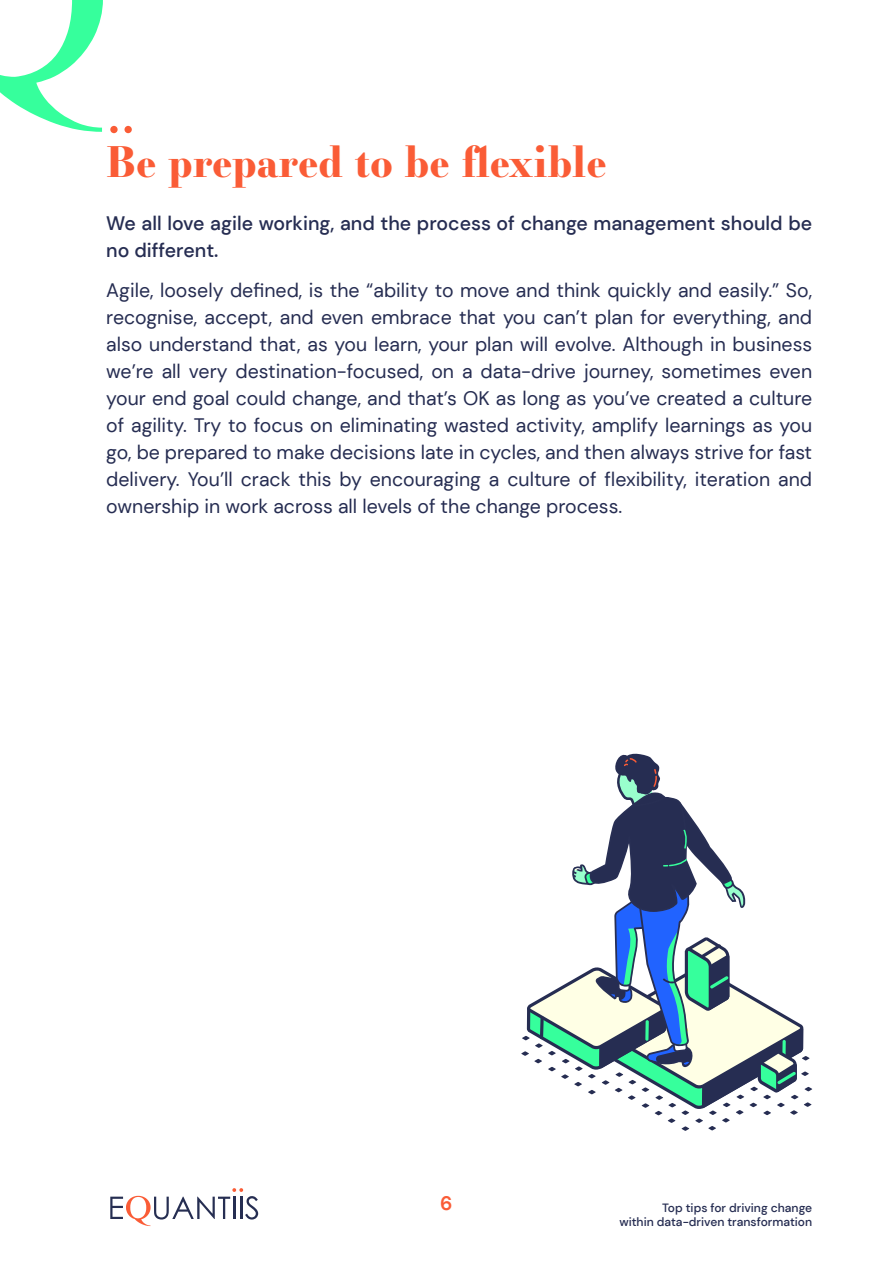
<style>
.page{position:relative;width:893px;height:1263px;background:#fff}
.page>*{position:absolute;margin:0;border:0;box-sizing:border-box;transform-origin:0 0}
.t1{font:700 42px "Essonnes Display";color:#fa5c36}
.t2{font:19.5px/27px "DM Sans";color:#262d52;text-align:justify}
.t3{font:500 19.5px/27px "DM Sans";color:#262d52}
.t4{font:700 19.5px "DM Sans";color:#fa5c36}
.t5{font:500 12px/14.2px "DM Sans";color:#262d52;text-align:right}
</style>
<div class="page">
<svg style="left:0;top:0;width:103px;height:132px"></svg>
<div style="left:110px;top:126px;width:8px;height:7px;background:#fa5c36;border-radius:50%"></div>
<div style="left:124px;top:126px;width:8px;height:7px;background:#fa5c36;border-radius:50%"></div>
<svg style="left:110px;top:1188px;width:148px;height:38px"></svg>
<svg style="left:521px;top:754px;width:291px;height:377px"></svg>
<p class="t1" style="left:106px;top:132px;width:502px">Be prepared to be flexible</p>
<p class="t3" style="left:106px;top:210px;width:707px">We all love agile working, and the process of change management should be no different.</p>
<p class="t2" style="left:106px;top:277px;width:707px">Agile, loosely defined, is the “ability to move and think quickly and easily.” So, recognise, accept, and even embrace that you can’t plan for everything, and also understand that, as you learn, your plan will evolve. Although in business we’re all very destination-focused, on a data-drive journey, sometimes even your end goal could change, and that’s OK as long as you’ve created a culture of agility. Try to focus on eliminating wasted activity, amplify learnings as you go, be prepared to make decisions late in cycles, and then always strive for fast delivery. You’ll crack this by encouraging a culture of flexibility, iteration and ownership in work across all levels of the change process.</p>
<p class="t4" style="left:440px;top:1191px;width:14px">6</p>
<p class="t5" style="left:619px;top:1200px;width:194px">Top tips for driving change<br>within data-driven transformation</p>
</div>
